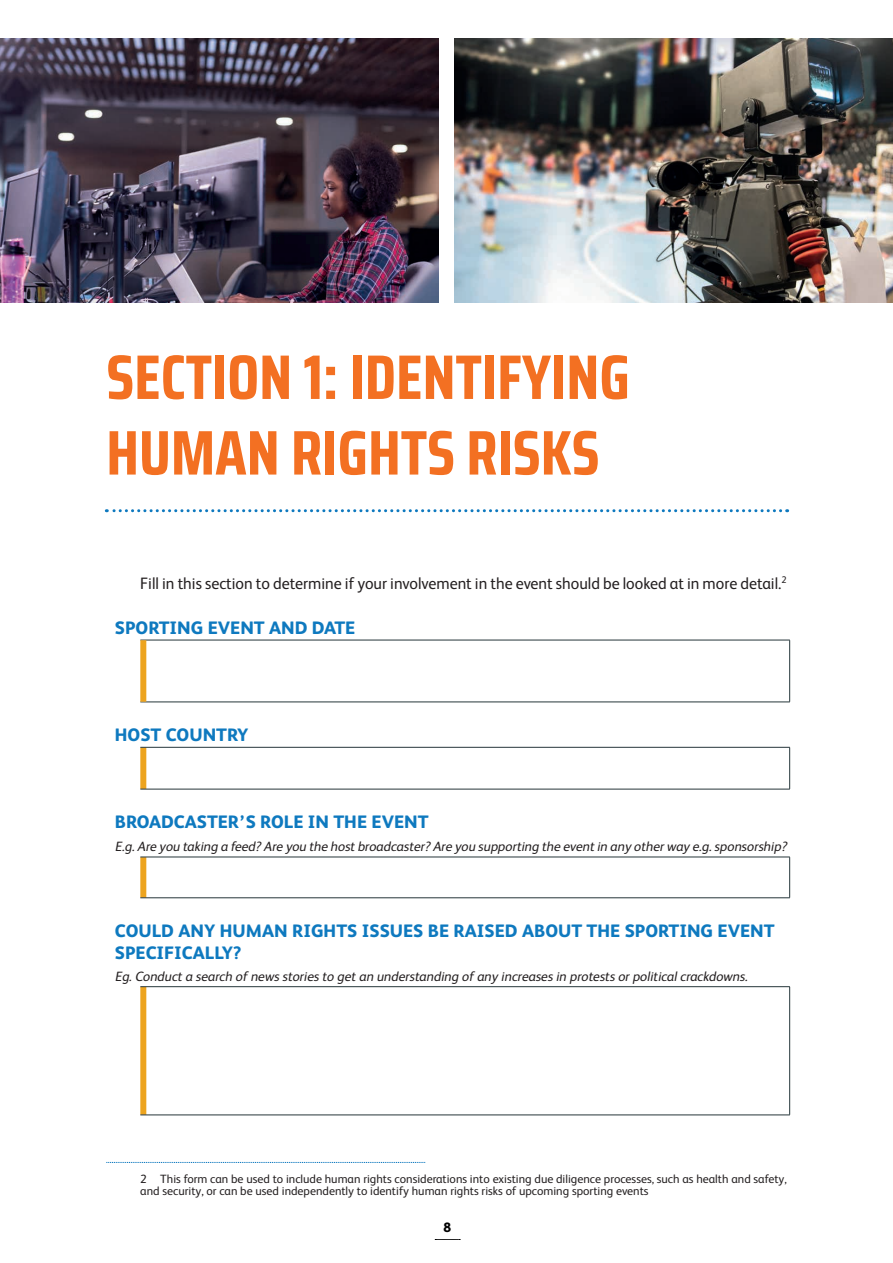
<style>
.page{position:relative;width:893px;height:1263px;background:#fff}
.page>*{position:absolute;margin:0;border:0;box-sizing:border-box;transform-origin:0 0}
.t1{font:700 63px/75.6px "Saira Condensed";color:#f37022}
.t2{font:800 18px/22.5px "FS Albert";color:#0e79bf}
.t3{font:16.5px "FS Albert";color:#231f20}
.t4{font:italic 13.5px "FS Albert";color:#231f20}
.t5{font:800 13.5px "FS Albert";color:#000}
.t6{font:12px/12px "FS Albert";color:#231f20}
</style>
<div class="page">
<svg style="left:435px;top:1239px;width:25px;height:1px"></svg>
<svg style="left:106px;top:509px;width:675px;height:3px"></svg>
<hr style="left:789px;top:640px;width:1px;height:62px;background:#26363a">
<hr style="left:140px;top:702px;width:650px;height:1px;background:#26363a">
<hr style="left:140px;top:640px;width:650px;height:1px;background:#26363a">
<div style="left:140px;top:640px;width:6px;height:62px;background:#eda41f"></div>
<div style="left:140px;top:747px;width:6px;height:42px;background:#eda41f"></div>
<hr style="left:140px;top:747px;width:650px;height:1px;background:#26363a">
<hr style="left:789px;top:747px;width:1px;height:42px;background:#26363a">
<hr style="left:140px;top:789px;width:650px;height:1px;background:#26363a">
<div style="left:140px;top:857px;width:6px;height:40px;background:#eda41f"></div>
<hr style="left:140px;top:857px;width:650px;height:1px;background:#26363a">
<hr style="left:789px;top:857px;width:1px;height:40px;background:#26363a">
<hr style="left:140px;top:897px;width:650px;height:1px;background:#26363a">
<div style="left:140px;top:987px;width:6px;height:128px;background:#eda41f"></div>
<hr style="left:140px;top:986px;width:650px;height:1px;background:#26363a">
<hr style="left:789px;top:987px;width:1px;height:128px;background:#26363a">
<hr style="left:140px;top:1115px;width:650px;height:1px;background:#26363a">
<svg style="left:106px;top:1162px;width:319px;height:1px"></svg>
<img style="left:0;top:38px;width:438px;height:265px">
<img style="left:455px;top:38px;width:438px;height:265px">
<h1 class="t1" style="left:106px;top:339px;width:525px">SECTION 1: IDENTIFYING<br>HUMAN RIGHTS RISKS</h1>
<p class="t3" style="left:140px;top:572px;width:648px">Fill in this section to determine if your involvement in the event should be looked at in more detail.<sup>2</sup></p>
<h2 class="t2" style="left:115px;top:615px;width:242px">SPORTING EVENT AND DATE</h2>
<h2 class="t2" style="left:115px;top:723px;width:135px">HOST COUNTRY</h2>
<h2 class="t2" style="left:115px;top:810px;width:315px">BROADCASTER’S ROLE IN THE EVENT</h2>
<p class="t4" style="left:115px;top:837px;width:676px">E.g.Are you taking a feed? Are you the hostbroadcaster? Are you supporting the eventin any otherway e.g.sponsorship?</p>
<h2 class="t2" style="left:115px;top:919px;width:661px">COULD ANY HUMAN RIGHTS ISSUES BE RAISED ABOUT THE SPORTING EVENT<br>SPECIFICALLY?</h2>
<p class="t4" style="left:115px;top:967px;width:637px">Eg.Conducta search ofnewsstoriesto getan understanding ofany increasesin protestsorpoliticalcrackdowns.</p>
<p class="t6" style="left:140px;top:1172px;width:648px">2 This form can be used to include human rights considerations into existing due diligence processes, such as health and safety, and security, or can be used independently to identify human rights risks of upcoming sporting events</p>
<p class="t5" style="left:443px;top:1218px;width:9px">8</p>
</div>
